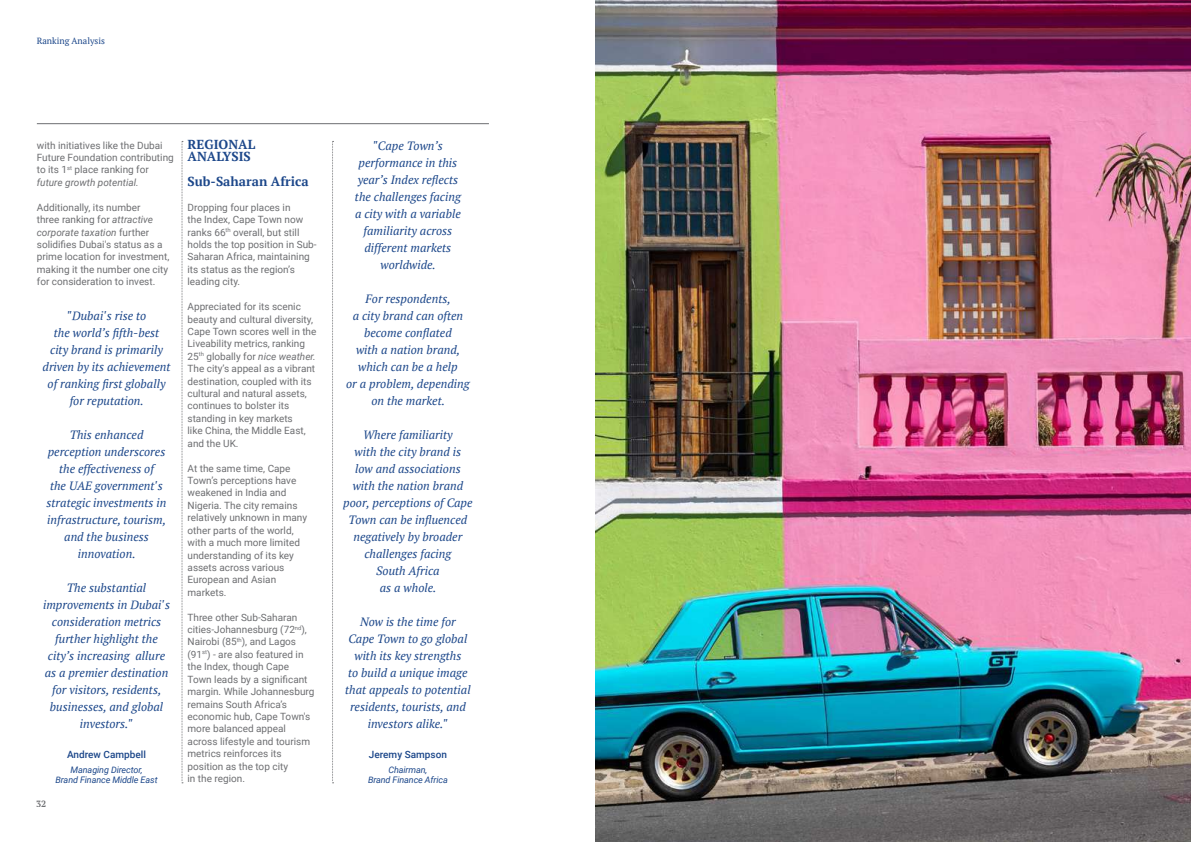
<style>
.page{position:relative;width:1191px;height:842px;background:#fff}
.page>*{position:absolute;margin:0;border:0;box-sizing:border-box;transform-origin:0 0}
.t1{font:700 13px/12.4px "PT Serif";color:#1c478a}
.t2{font:italic 12px/17px "PT Serif";color:#1c478a;text-align:center}
.t3{font:10px/12.4px "Roboto";color:#6d6e71}
.t4{font:500 10px "Roboto";color:#1c478a}
.t5{font:italic 9px/10px "Roboto";letter-spacing:-.01em;color:#1c478a;text-align:center}
.t6{font:9px "PT Serif";color:#1c478a}
.t7{font:700 9px "PT Serif";color:#6d6e71}
.s1{font-style:italic}
</style>
<div class="page">
<hr style="left:37px;top:123px;width:452px;height:1px;background:#6d6e71">
<img style="left:595px;top:0;width:596px;height:842px">
<svg style="left:182px;top:141px;width:1px;height:642px"></svg>
<svg style="left:332px;top:141px;width:1px;height:642px"></svg>
<p class="t6" style="left:37px;top:35px;width:70px">Ranking Analysis</p>
<p class="t3" style="left:37px;top:139px;width:138px">with initiatives like the Dubai<br>Future Foundation contributing to its 1<sup>st</sup> place ranking for <span class="s1">future growth potential.</span></p>
<p class="t3" style="left:37px;top:201px;width:134px">Additionally, its number<br>three ranking for <span class="s1">attractive corporate taxation</span> further solidifies Dubai's status as a prime location for investment, making it the number one city for consideration to invest.</p>
<p class="t2" style="left:43px;top:307px;width:129px">"Dubai's rise to<br>the world’s fifth-best<br>city brand is primarily driven by its achievement of ranking first globally for reputation.</p>
<p class="t2" style="left:47px;top:426px;width:121px">This enhanced perception underscores the effectiveness of<br>the UAE government's strategic investments in infrastructure, tourism, and the business innovation.</p>
<p class="t2" style="left:43px;top:579px;width:129px">The substantial improvements in Dubai's consideration metrics further highlight the city’s increasing allure as a premier destination for visitors, residents, businesses, and global investors."</p>
<p class="t4" style="left:67px;top:747px;width:80px">Andrew Campbell</p>
<p class="t5" style="left:55px;top:764px;width:104px">Managing Director,<br>Brand Finance Middle East</p>
<p class="t7" style="left:36px;top:798px;width:12px">32</p>
<h1 class="t1" style="left:187px;top:138px;width:69px">REGIONAL<br>ANALYSIS</h1>
<h1 class="t1" style="left:187px;top:175px;width:123px">Sub-Saharan Africa</h1>
<p class="t3" style="left:187px;top:201px;width:130px">Dropping four places in<br>the Index, Cape Town now ranks 66<sup>th</sup> overall, but still holds the top position in Sub-<br>Saharan Africa, maintaining its status as the region’s leading city.</p>
<p class="t3" style="left:187px;top:300px;width:130px">Appreciated for its scenic beauty and cultural diversity,<br>Cape Town scores well in the<br>Liveability metrics, ranking<br>25<sup>th</sup> globally for <span class="s1">nice weather.<br></span>The city’s appeal as a vibrant destination, coupled with its cultural and natural assets, continues to bolster its standing in key markets<br>like China, the Middle East, and the UK.</p>
<p class="t3" style="left:187px;top:461px;width:121px">At the same time, Cape<br>Town’s perceptions have weakened in India and<br>Nigeria. The city remains relatively unknown in many other parts of the world, with a much more limited understanding of its key assets across various<br>European and Asian markets.</p>
<p class="t3" style="left:187px;top:610px;width:128px">Three other Sub-Saharan cities-Johannesburg (72<sup>nd</sup>),<br>Nairobi (85<sup>th</sup>), and Lagos (91<sup>st</sup>) - are also featured in the Index, though Cape<br>Town leads by a significant margin. While Johannesburg remains South Africa’s economic hub, Cape Town's more balanced appeal across lifestyle and tourism metrics reinforces its position as the top city<br>in the region.</p>
<p class="t2" style="left:355px;top:137px;width:107px">"Cape Town’s performance in this year’s Index reflects the challenges facing a city with a variable familiarity across different markets worldwide.</p>
<p class="t2" style="left:346px;top:290px;width:125px">For respondents,<br>a city brand can often become conflated<br>with a nation brand, which can be a help<br>or a problem, depending on the market.</p>
<p class="t2" style="left:343px;top:426px;width:131px">Where familiarity<br>with the city brand is<br>low and associations with the nation brand poor, perceptions of Cape<br>Town can be influenced negatively by broader challenges facing<br>South Africa<br>as a whole.</p>
<p class="t2" style="left:345px;top:613px;width:127px">Now is the time for<br>Cape Town to go global with its key strengths<br>to build a unique image that appeals to potential residents, tourists, and investors alike."</p>
<p class="t4" style="left:369px;top:747px;width:79px">Jeremy Sampson</p>
<p class="t5" style="left:368px;top:764px;width:81px">Chairman,<br>Brand Finance Africa</p>
</div>
